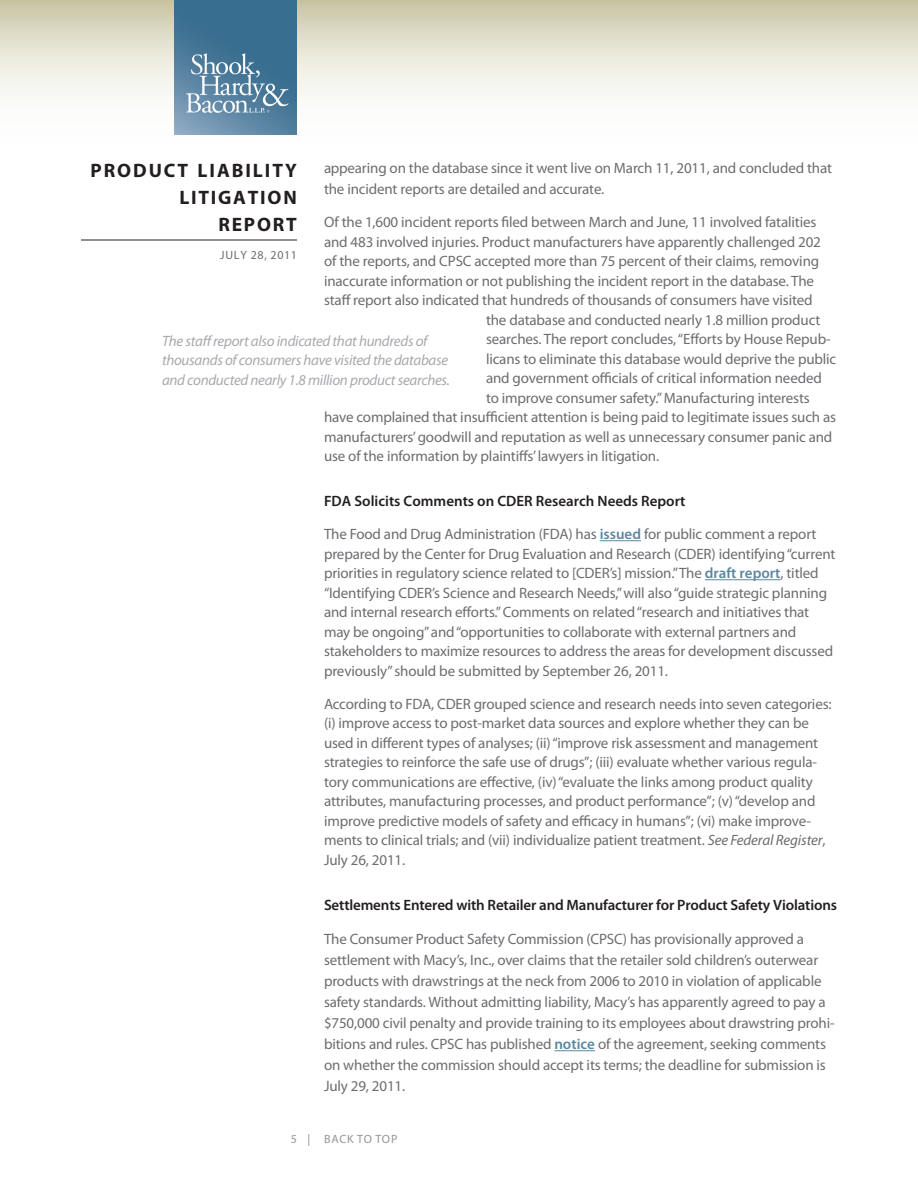
<style>
.page{position:relative;width:918px;height:1188px;background:#fff}
.page>*{position:absolute;margin:0;border:0;box-sizing:border-box;transform-origin:0 0}
.t1{font:700 19.5px/27px "Myriad Pro";letter-spacing:.095em;color:#231f20;text-align:right}
.Body{font:15px/19.5px "Myriad Pro";letter-spacing:-.01em;color:#6c6d70}
.PullQuote{font:italic 15px/19.5px "Myriad Pro";letter-spacing:-.02em;color:#a8a9ad}
.Subhead{font:600 15px "Myriad Pro";letter-spacing:-.01em;color:#231f20}
.t2{font:12px "Myriad Pro";letter-spacing:.05em;color:#6c6d70}
.t3{font:12px "Myriad Pro";letter-spacing:.06em;color:#939598}
.s1{font-weight:600;color:#5c87a1}
.s2{font-style:italic}
</style>
<div class="page">
<svg style="left:0;top:0;width:918px;height:135px"></svg>
<hr style="left:81px;top:240px;width:216px;height:1px;background:#231f20">
<img style="left:175px;top:0;width:122px;height:135px">
<hr style="left:600px;top:540px;width:41px;height:1px;background:#5c87a1">
<hr style="left:705px;top:579px;width:76px;height:1px;background:#5c87a1">
<hr style="left:554px;top:1050px;width:41px;height:1px;background:#5c87a1">
<p class="Body" style="left:324px;top:158px;width:510px;line-height:21px">appearing on the database since it went live on March 11, 2011, and concluded that the incident reports are detailed and accurate.</p>
<p class="Body" style="left:324px;top:213px;width:494px">Of the 1,600 incident reports filed between March and June, 11 involved fatalities</p>
<p class="Body" style="left:324px;top:232px;width:498px">and 483 involved injuries. Product manufacturers have apparently challenged 202</p>
<p class="Body" style="left:324px;top:252px;width:497px">of the reports, and CPSC accepted more than 75 percent of their claims, removing</p>
<p class="Body" style="left:324px;top:271px;width:492px">inaccurate information or not publishing the incident report in the database. The</p>
<p class="Body" style="left:324px;top:291px;width:490px">staff report also indicated that hundreds of thousands of consumers have visited</p>
<p class="Body" style="left:486px;top:310px;width:336px">the database and conducted nearly 1.8 million product</p>
<p class="Body" style="left:486px;top:330px;width:346px">searches. The report concludes, “Efforts by House Repub-</p>
<p class="Body" style="left:486px;top:349px;width:352px">licans to eliminate this database would deprive the public</p>
<p class="Body" style="left:486px;top:369px;width:337px">and government officials of critical information needed</p>
<p class="Body" style="left:486px;top:388px;width:325px">to improve consumer safety.” Manufacturing interests</p>
<p class="Body" style="left:324px;top:408px;width:514px">have complained that insufficient attention is being paid to legitimate issues such as</p>
<p class="Body" style="left:324px;top:427px;width:510px">manufacturers’ goodwill and reputation as well as unnecessary consumer panic and</p>
<p class="Body" style="left:324px;top:447px;width:337px">use of the information by plaintiffs’ lawyers in litigation.</p>
<p class="Subhead" style="left:324px;top:493px;width:363px">FDA Solicits Comments on CDER Research Needs Report</p>
<p class="Body" style="left:324px;top:525px;width:513px">The Food and Drug Administration (FDA) has <span class="s1">issued</span> for public comment a report prepared by the Center for Drug Evaluation and Research (CDER) identifying “current priorities in regulatory science related to [CDER’s] mission.” The <span class="s1">draft report</span>, titled “Identifying CDER’s Science and Research Needs,” will also “guide strategic planning and internal research efforts.” Comments on related “research and initiatives that may be ongoing” and “opportunities to collaborate with external partners and stakeholders to maximize resources to address the areas for development discussed previously” should be submitted by September 26, 2011.</p>
<p class="Body" style="left:324px;top:694px;width:509px">According to FDA, CDER grouped science and research needs into seven categories: (i) improve access to post-market data sources and explore whether they can be used in different types of analyses; (ii) “improve risk assessment and management strategies to reinforce the safe use of drugs”; (iii) evaluate whether various regula&shy;tory communications are effective, (iv) “evaluate the links among product quality attributes, manufacturing processes, and product performance”; (v) “develop and improve predictive models of safety and efficacy in humans”; (vi) make improve&shy;ments to clinical trials; and (vii) individualize patient treatment. <span class="s2">See Federal Register</span>, July 26, 2011.</p>
<p class="Subhead" style="left:324px;top:896px;width:515px">Settlements Entered with Retailer and Manufacturer for Product Safety Violations</p>
<p class="Body" style="left:324px;top:929px;width:512px;line-height:21px">The Consumer Product Safety Commission (CPSC) has provisionally approved a settlement with Macy’s, Inc., over claims that the retailer sold children’s outerwear products with drawstrings at the neck from 2006 to 2010 in violation of applicable safety standards. Without admitting liability, Macy’s has apparently agreed to pay a $750,000 civil penalty and provide training to its employees about drawstring prohi&shy;bitions and rules. CPSC has published <span class="s1">notice</span> of the agreement, seeking comments on whether the commission should accept its terms; the deadline for submission is July 29, 2011.</p>
<h1 class="t1" style="left:90px;top:157px;width:208px">PRODUCT LIABILITY<br>LITIGATION<br>REPORT</h1>
<p class="t2" style="left:220px;top:249px;width:78px">JULY 28, 2011</p>
<p class="PullQuote" style="left:162px;top:331px;width:289px">The staff report also indicated that hundreds of thousands of consumers have visited the database and conducted nearly 1.8 million product searches.</p>
<p class="t3" style="left:291px;top:1132px;width:108px">5 | BACK TO TOP</p>
</div>
